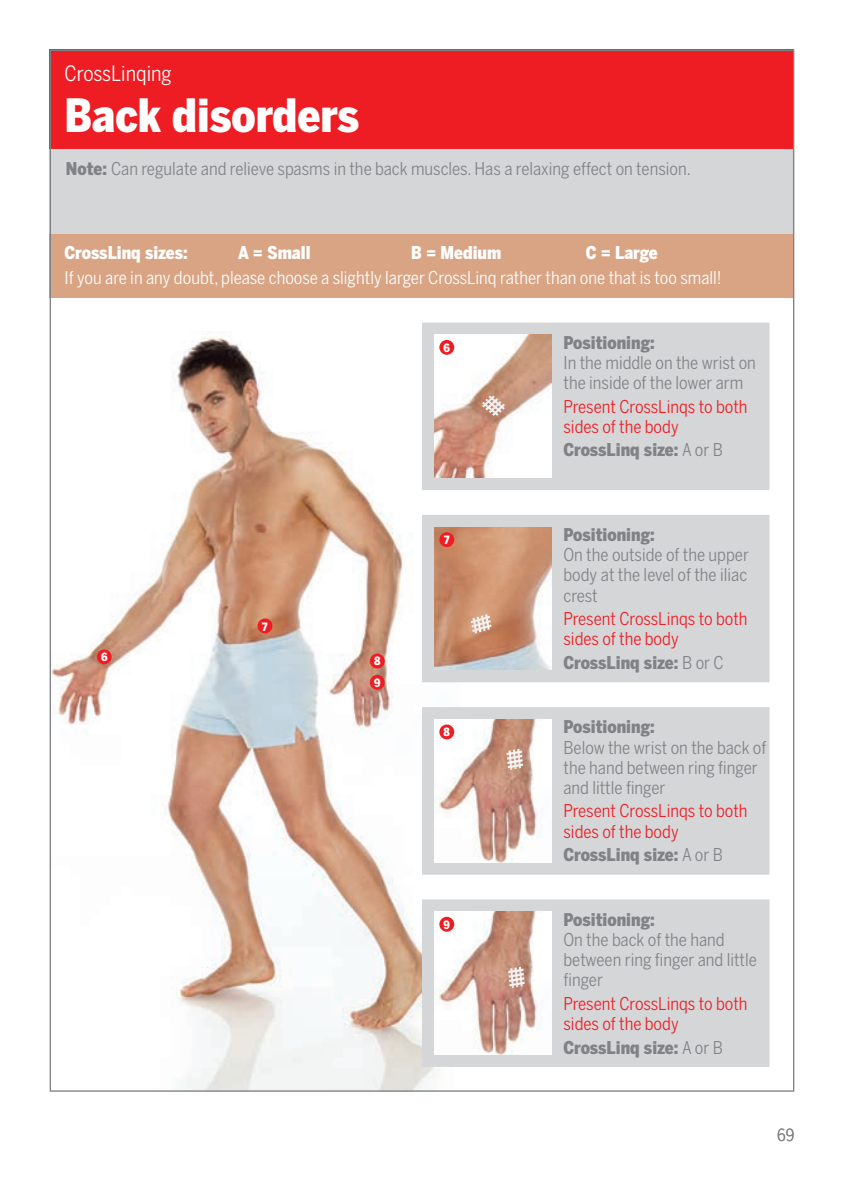
<style>
.page{position:relative;width:844px;height:1191px;background:#fff}
.page>*{position:absolute;margin:0;border:0;box-sizing:border-box;transform-origin:0 0}
.t1{font:900 45.5px "Benton Sans Cond";color:#fff}
.t2{font:21px "Benton Sans Cond";color:#fff}
.t3{font:17.5px/20.1px "Benton Sans Cond";color:#808285}
.t4{font:17.5px/20.1px "Benton Sans Cond";color:#ee1d23}
.t5{font:900 17.5px "Benton Sans Cond";color:#808285}
.t6{font:17.5px "Benton Sans Cond";color:#fff}
.t7{font:900 17.5px "Benton Sans Cond";color:#fff}
.t8{font:16.62px "Benton Sans Cond";color:#808285}
.t9{font:900 11.38px/21.2px "Benton Sans Cond";color:#fff}
.s1{font-weight:900}
.s2{font-weight:400}
</style>
<div class="page">
<div style="left:50px;top:233px;width:744px;height:65px;background:#d9a484"></div>
<div style="left:50px;top:50px;width:743px;height:99px;background:#ee1d23"></div>
<div style="left:50px;top:149px;width:744px;height:84px;background:#d5d6d8"></div>
<img style="left:52px;top:332px;width:407px;height:757px">
<div style="left:422px;top:707px;width:347px;height:167px;background:#d5d6d8"></div>
<img style="left:434px;top:719px;width:117px;height:143px">
<img style="left:506px;top:748px;width:17px;height:22px">
<div style="left:422px;top:515px;width:347px;height:167px;background:#d5d6d8"></div>
<img style="left:434px;top:527px;width:117px;height:143px">
<img style="left:470px;top:614px;width:21px;height:19px">
<div style="left:422px;top:322px;width:347px;height:168px;background:#d5d6d8;border:1px solid #d5d6d8"></div>
<img style="left:434px;top:335px;width:117px;height:142px">
<img style="left:482px;top:395px;width:23px;height:21px">
<div style="left:97px;top:649px;width:15px;height:15px;background:#ee1d23;border-radius:50%"></div>
<div style="left:439px;top:340px;width:15px;height:15px;background:#ee1d23;border-radius:50%"></div>
<div style="left:439px;top:532px;width:15px;height:15px;background:#ee1d23;border-radius:50%"></div>
<div style="left:439px;top:724px;width:15px;height:15px;background:#ee1d23;border-radius:50%"></div>
<div style="left:422px;top:899px;width:347px;height:168px;background:#d5d6d8;border:1px solid #d5d6d8"></div>
<img style="left:434px;top:912px;width:117px;height:142px">
<img style="left:508px;top:966px;width:16px;height:22px">
<div style="left:439px;top:916px;width:15px;height:15px;background:#ee1d23;border-radius:50%"></div>
<div style="left:257px;top:618px;width:15px;height:15px;background:#ee1d23;border-radius:50%"></div>
<div style="left:370px;top:653px;width:14px;height:15px;background:#ee1d23;border-radius:50%"></div>
<div style="left:370px;top:675px;width:14px;height:15px;background:#ee1d23;border-radius:50%"></div>
<p class="t2" style="left:64px;top:61px;width:109px">CrossLinqing</p>
<h1 class="t1" style="left:64px;top:89px;width:296px">Back disorders</h1>
<p class="t3" style="left:66px;top:159px;width:626px"><span class="s1">Note:</span> Can regulate and relieve spasms in the back muscles. Has a relaxing effect on tension.</p>
<p class="t7" style="left:64px;top:243px;width:125px">CrossLinq sizes:</p>
<p class="t7" style="left:238px;top:243px;width:74px">A = Small</p>
<p class="t7" style="left:411px;top:243px;width:91px">B = Medium</p>
<p class="t7" style="left:585px;top:243px;width:73px">C = Large</p>
<p class="t6" style="left:64px;top:267px;width:658px">If you are in any doubt, please choose a slightly larger CrossLinq rather than one that is too small!</p>
<p class="t9" style="left:101px;top:646px;width:8px">6</p>
<p class="t9" style="left:262px;top:616px;width:7px">7</p>
<p class="t9" style="left:443px;top:337px;width:8px">6</p>
<p class="t9" style="left:374px;top:650px;width:8px">8<br>9</p>
<p class="t9" style="left:444px;top:529px;width:7px">7</p>
<p class="t9" style="left:443px;top:721px;width:8px">8</p>
<p class="t9" style="left:443px;top:913px;width:8px">9</p>
<p class="t5" style="left:563px;top:332px;width:93px">Positioning:</p>
<p class="t3" style="left:563px;top:352px;width:194px">In the middle on the wrist on the inside of the lower arm</p>
<p class="t4" style="left:563px;top:396px;width:185px">Present CrossLinqs to both sides of the body</p>
<p class="t5" style="left:563px;top:440px;width:161px">CrossLinq size: <span class="s2">A or B</span></p>
<p class="t5" style="left:563px;top:524px;width:93px">Positioning:</p>
<p class="t3" style="left:563px;top:545px;width:187px;text-align:justify">On the outside of the upper body at the level of the iliac crest</p>
<p class="t4" style="left:563px;top:608px;width:185px">Present CrossLinqs to both sides of the body</p>
<p class="t5" style="left:563px;top:652px;width:162px">CrossLinq size: <span class="s2">B or C</span></p>
<p class="t5" style="left:563px;top:717px;width:93px">Positioning:</p>
<p class="t3" style="left:563px;top:737px;width:204px">Below the wrist on the back of the hand between ring finger and little finger</p>
<p class="t4" style="left:563px;top:801px;width:185px">Present CrossLinqs to both sides of the body</p>
<p class="t5" style="left:563px;top:844px;width:161px">CrossLinq size: <span class="s2">A or B</span></p>
<p class="t5" style="left:563px;top:909px;width:93px">Positioning:</p>
<p class="t3" style="left:563px;top:929px;width:195px">On the back of the hand between ring finger and little finger</p>
<p class="t4" style="left:563px;top:993px;width:185px">Present CrossLinqs to both sides of the body</p>
<p class="t5" style="left:563px;top:1036px;width:161px">CrossLinq size: <span class="s2">A or B</span></p>
<p class="t8" style="left:777px;top:1125px;width:19px">69</p>
</div>
